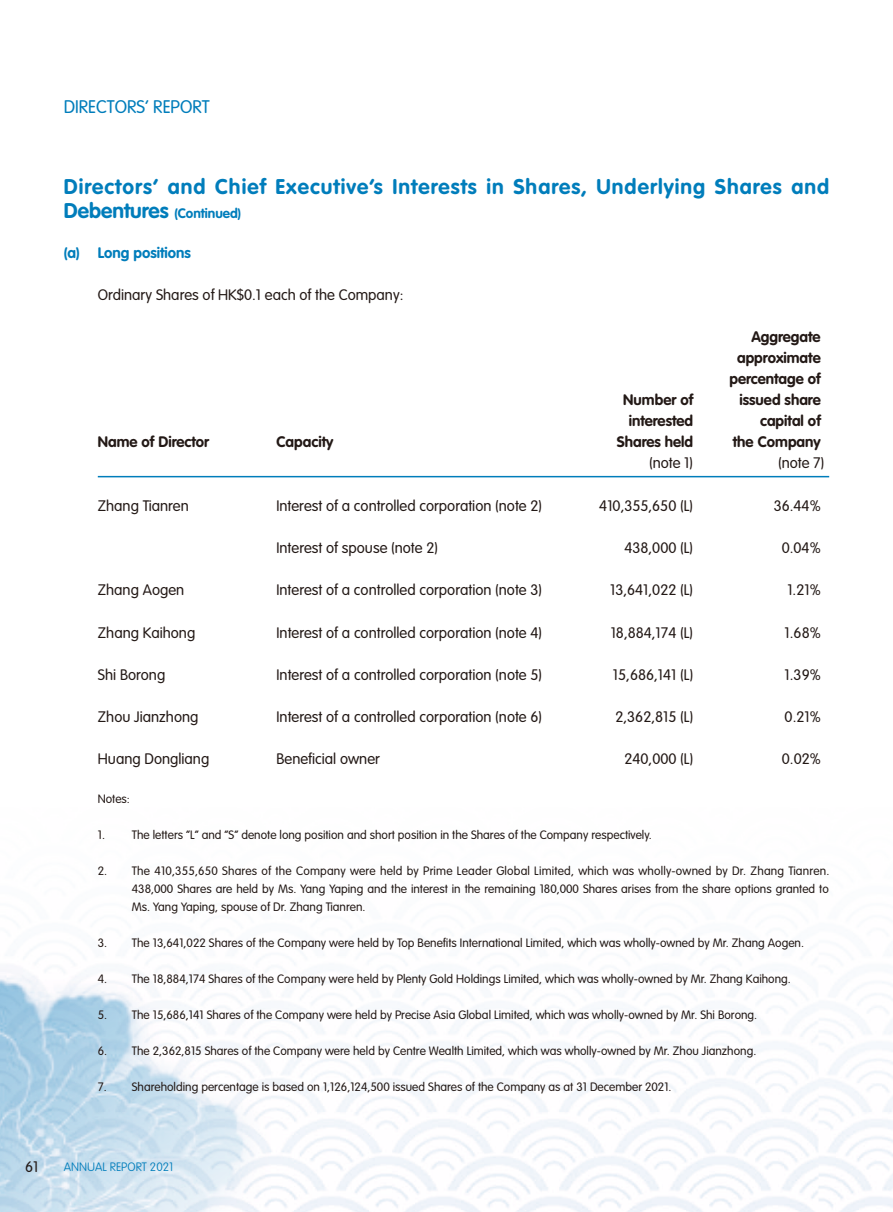
<style>
.page{position:relative;width:893px;height:1212px;background:#fff}
.page>*{position:absolute;margin:0;border:0;box-sizing:border-box;transform-origin:0 0}
.t1{font:700 21px "VAG Rounded Std";letter-spacing:.05em;color:#007dbb}
.t2{font:700 21px "VAG Rounded Std";color:#007dbb}
.t3{font:300 18px "VAG Rounded Std";color:#007dbb}
.t4{font:300 15px "VAG Rounded Std";color:#231916}
.t5{font:700 15px/21px "VAG Rounded Std";color:#231916;text-align:right}
.t6{font:700 15px "VAG Rounded Std";color:#007dbb}
.t7{font:700 13.5px "VAG Rounded Std";color:#007dbb}
.t8{font:300 12px/18px "VAG Rounded Std";color:#231916}
.t9{font:100 12px "VAG Rounded Std";color:#007dbb}
</style>
<div class="page">
<img style="left:0;top:963px;width:283px;height:249px">
<hr style="left:98px;top:476px;width:731px;height:1px;background:#007dbb">
<h2 class="t3" style="left:64px;top:96px;width:147px">DIRECTORS’ REPORT</h2>
<h1 class="t1" style="left:64px;top:174px;width:96px">Directors’</h1>
<h1 class="t1" style="left:168px;top:174px;width:39px">and</h1>
<h1 class="t1" style="left:215px;top:174px;width:52px">Chief</h1>
<h1 class="t2" style="left:64px;top:198px;width:107px">Debentures</h1>
<p class="t6" style="left:98px;top:244px;width:95px">Long positions</p>
<p class="t7" style="left:174px;top:205px;width:68px">(Continued(</p>
<p class="t6" style="left:64px;top:244px;width:17px">)a(</p>
<h1 class="t1" style="left:275px;top:174px;width:109px">Executive s’</h1>
<h1 class="t1" style="left:392px;top:174px;width:86px">Interests</h1>
<h1 class="t1" style="left:486px;top:174px;width:19px">in</h1>
<p class="t4" style="left:98px;top:286px;width:307px">Ordinary Shares of HK$0.1 each of the Company:</p>
<h1 class="t1" style="left:513px;top:174px;width:75px">Shares,</h1>
<p class="t5" style="left:98px;top:432px;width:113px">Name of Director</p>
<p class="t5" style="left:276px;top:432px;width:58px">Capacity</p>
<h1 class="t1" style="left:596px;top:174px;width:110px">Underlying</h1>
<h1 class="t1" style="left:715px;top:174px;width:68px">Shares</h1>
<h1 class="t1" style="left:791px;top:174px;width:39px">and</h1>
<p class="t5" style="left:623px;top:390px;width:71px">Number of</p>
<p class="t5" style="left:729px;top:327px;width:93px">Aggregate approximate percentage of issued share</p>
<p class="t5" style="left:629px;top:411px;width:66px">interested</p>
<p class="t5" style="left:760px;top:411px;width:62px">capital of</p>
<p class="t5" style="left:617px;top:432px;width:78px">Shares held</p>
<p class="t5" style="left:733px;top:432px;width:89px">the Company</p>
<p class="t4" style="left:649px;top:454px;width:46px">(note 1)</p>
<p class="t4" style="left:778px;top:454px;width:48px">(note (7</p>
<p class="t4" style="left:98px;top:498px;width:92px">Zhang Tianren</p>
<p class="t4" style="left:276px;top:498px;width:267px">Interest of a controlled corporation (note )2</p>
<p class="t4" style="left:599px;top:498px;width:95px">410,355,650 (L(</p>
<p class="t4" style="left:774px;top:498px;width:49px">36.44%</p>
<p class="t4" style="left:276px;top:540px;width:163px">Interest of spouse (note )2</p>
<p class="t4" style="left:624px;top:540px;width:70px">438,000 (L(</p>
<p class="t4" style="left:782px;top:540px;width:40px">0.04%</p>
<p class="t4" style="left:98px;top:582px;width:88px">Zhang Aogen</p>
<p class="t4" style="left:276px;top:582px;width:267px">Interest of a controlled corporation (note )3</p>
<p class="t4" style="left:610px;top:582px;width:85px">13,641,022 (L(</p>
<p class="t4" style="left:787px;top:582px;width:35px">1.21%</p>
<p class="t4" style="left:98px;top:624px;width:99px">Zhang Kaihong</p>
<p class="t4" style="left:277px;top:624px;width:267px">Interest of a controlled corporation (note )4</p>
<p class="t4" style="left:611px;top:624px;width:84px">18,884,174 (L(</p>
<p class="t4" style="left:785px;top:624px;width:38px">1.68%</p>
<p class="t4" style="left:98px;top:666px;width:69px">Shi Borong</p>
<p class="t4" style="left:277px;top:666px;width:267px">Interest of a controlled corporation (note )5</p>
<p class="t4" style="left:613px;top:666px;width:82px">15,686,141 (L(</p>
<p class="t4" style="left:785px;top:666px;width:38px">1.39%</p>
<p class="t4" style="left:98px;top:708px;width:102px">Zhou Jianzhong</p>
<p class="t4" style="left:277px;top:708px;width:267px">Interest of a controlled corporation (note )6</p>
<p class="t4" style="left:615px;top:708px;width:79px">2,362,815 (L(</p>
<p class="t4" style="left:785px;top:708px;width:38px">0.21%</p>
<p class="t4" style="left:98px;top:750px;width:113px">Huang Dongliang</p>
<p class="t8" style="left:98px;top:790px;width:34px">Notes:</p>
<p class="t8" style="left:132px;top:826px;width:521px">The letters L“ ” and S“ ” denote long position and short position in the Shares of the Company respectively.</p>
<p class="t4" style="left:277px;top:750px;width:105px">Beneficial owner</p>
<p class="t4" style="left:624px;top:750px;width:70px">240,000 (L(</p>
<p class="t8" style="left:98px;top:826px;width:9px">1.</p>
<p class="t4" style="left:782px;top:750px;width:40px">0.02%</p>
<p class="t8" style="left:98px;top:862px;width:11px">2.</p>
<p class="t8" style="left:132px;top:862px;width:699px">The 410,355,650 Shares of the Company were held by Prime Leader Global Limited, which was wholly-owned by Dr. Zhang Tianren.</p>
<p class="t8" style="left:98px;top:934px;width:11px">3.</p>
<p class="t8" style="left:132px;top:880px;width:698px">438,000 Shares are held by Ms. Yang Yaping and the interest in the remaining 180,000 Shares arises from the share options granted to<br>Ms. Yang Yaping, spouse of Dr. Zhang Tianren.</p>
<p class="t8" style="left:132px;top:934px;width:674px">The 13,641,022 Shares of the Company were held by Top Benefits International Limited, which was wholly-owned by Mr. Zhang Aogen.</p>
<p class="t8" style="left:98px;top:970px;width:11px">4.</p>
<p class="t8" style="left:132px;top:970px;width:661px">The 18,884,174 Shares of the Company were held by Plenty Gold Holdings Limited, which was wholly-owned by Mr. Zhang Kaihong.</p>
<p class="t8" style="left:98px;top:1006px;width:11px">5.</p>
<p class="t8" style="left:132px;top:1006px;width:627px">The 15,686,141 Shares of the Company were held by Precise Asia Global Limited, which was wholly-owned by Mr. Shi Borong.</p>
<p class="t8" style="left:98px;top:1042px;width:11px">6.</p>
<p class="t8" style="left:132px;top:1042px;width:626px">The 2,362,815 Shares of the Company were held by Centre Wealth Limited, which was wholly-owned by Mr. Zhou Jianzhong.</p>
<p class="t8" style="left:98px;top:1078px;width:10px">7.</p>
<p class="t8" style="left:132px;top:1078px;width:541px">Shareholding percentage is based on 1,126,124,500 issued Shares of the Company as at 31 December 2021.</p>
<p class="t4" style="left:25px;top:1158px;width:15px">61</p>
<p class="t9" style="left:64px;top:1160px;width:111px">ANNUAL REPORT 2021</p>
</div>
